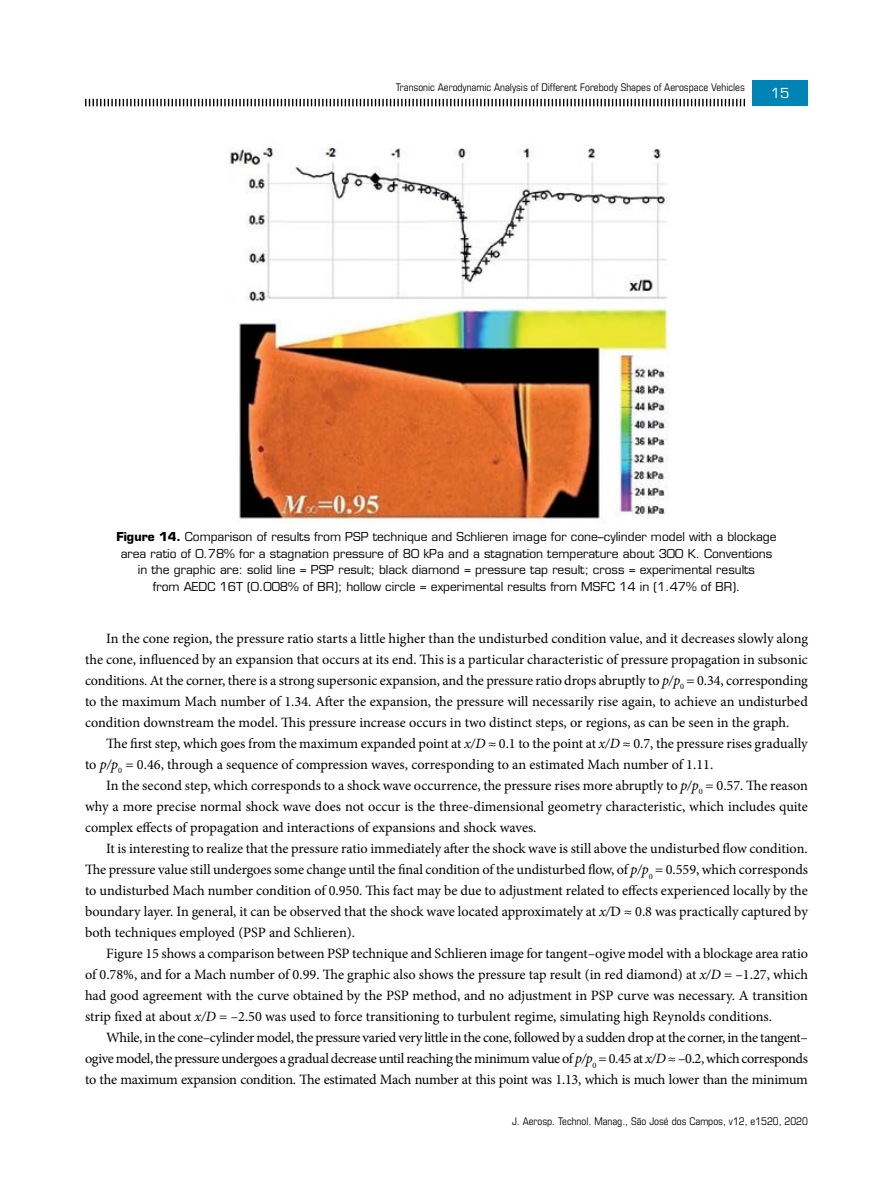
<style>
.page{position:relative;width:893px;height:1191px;background:#fff}
.page>*{position:absolute;margin:0;border:0;box-sizing:border-box;transform-origin:0 0}
.t1{font:14.25px/21px "Minion Pro";letter-spacing:-.005em;color:#000;text-align:justify}
.t2{font:13.5px "Eurostile LT Std";color:#fff}
.t3{font:12px/16.5px "Eurostile LT Std";color:#000;text-align:center}
.t4{font:condensed 10.5px "Eurostile LT Std";color:#000}
.s1{font-weight:700}
.s2{font-style:italic}
</style>
<div class="page">
<svg style="left:85px;top:99px;width:660px;height:7px"></svg>
<div style="left:753px;top:81px;width:55px;height:25px;background:#0084b6"></div>
<img style="left:228px;top:147px;width:441px;height:374px">
<p class="t4" style="left:396px;top:81px;width:351px">Transonic Aerodynamic Analysis of Different Forebody Shapes of Aerospace Vehicles</p>
<p class="t2" style="left:771px;top:85px;width:20px">15</p>
<p class="t3" style="left:116px;top:529px;width:661px"><span class="s1">Figure 14.</span> Comparison of results from PSP technique and Schlieren image for cone–cylinder model with a blockage area ratio of 0.78% for a stagnation pressure of 80 kPa and a stagnation temperature about 300 K. Conventions in the graphic are: solid line = PSP result; black diamond = pressure tap result; cross = experimental results<br>from AEDC 16T (0.008% of BR); hollow circle = experimental results from MSFC 14 in (1.47% of BR).</p>
<p class="t1" style="left:85px;top:627px;width:724px;text-indent:21px">In the cone region, the pressure ratio starts a little higher than the undisturbed condition value, and it decreases slowly along the cone, influenced by an expansion that occurs at its end. This is a particular characteristic of pressure propagation in subsonic conditions. At the corner, there is a strong supersonic expansion, and the pressure ratio drops abruptly to <span class="s2">p/p</span><sub>0</sub> = 0.34, corresponding to the maximum Mach number of 1.34. After the expansion, the pressure will necessarily rise again, to achieve an undisturbed condition downstream the model. This pressure increase occurs in two distinct steps, or regions, as can be seen in the graph.</p>
<p class="t1" style="left:85px;top:732px;width:724px;text-indent:21px">The first step, which goes from the maximum expanded point at <span class="s2">x/D</span> ≈ 0.1 to the point at <span class="s2">x/D</span> ≈ 0.7, the pressure rises gradually to <span class="s2">p/p</span><sub>0</sub> = 0.46, through a sequence of compression waves, corresponding to an estimated Mach number of 1.11.</p>
<p class="t1" style="left:85px;top:774px;width:724px;text-indent:21px">In the second step, which corresponds to a shock wave occurrence, the pressure rises more abruptly to <span class="s2">p/p</span><sub>0</sub> = 0.57. The reason why a more precise normal shock wave does not occur is the three-dimensional geometry characteristic, which includes quite complex effects of propagation and interactions of expansions and shock waves.</p>
<p class="t1" style="left:85px;top:837px;width:724px;text-indent:21px">It is interesting to realize that the pressure ratio immediately after the shock wave is still above the undisturbed flow condition.<br>The pressure value still undergoes some change until the final condition of the undisturbed flow, of <span class="s2">p/p</span><sub>0</sub> = 0.559, which corresponds to undisturbed Mach number condition of 0.950. This fact may be due to adjustment related to effects experienced locally by the boundary layer. In general, it can be observed that the shock wave located approximately at <span class="s2">x/</span>D ≈ 0.8 was practically captured by both techniques employed (PSP and Schlieren).</p>
<p class="t1" style="left:85px;top:942px;width:724px;text-indent:21px">Figure 15 shows a comparison between PSP technique and Schlieren image for tangent–ogive model with a blockage area ratio of 0.78%, and for a Mach number of 0.99. The graphic also shows the pressure tap result (in red diamond) at <span class="s2">x/D</span> = –1.27, which had good agreement with the curve obtained by the PSP method, and no adjustment in PSP curve was necessary. A transition strip fixed at about <span class="s2">x/D</span> = –2.50 was used to force transitioning to turbulent regime, simulating high Reynolds conditions.</p>
<p class="t1" style="left:85px;top:1027px;width:724px;text-indent:21px">While, in the cone–cylinder model, the pressure varied very little in the cone, followed by a sudden drop at the corner, in the tangent– ogive model, the pressure undergoes a gradual decrease until reaching the minimum value of <span class="s2">p/p</span><sub>0</sub> = 0.45 at <span class="s2">x/D</span> ≈ –0.2, which corresponds to the maximum expansion condition. The estimated Mach number at this point was 1.13, which is much lower than the minimum</p>
<p class="t4" style="left:512px;top:1114px;width:297px">J. Aerosp. Technol. Manag., São José dos Campos, v12, e1520, 2020</p>
</div>
